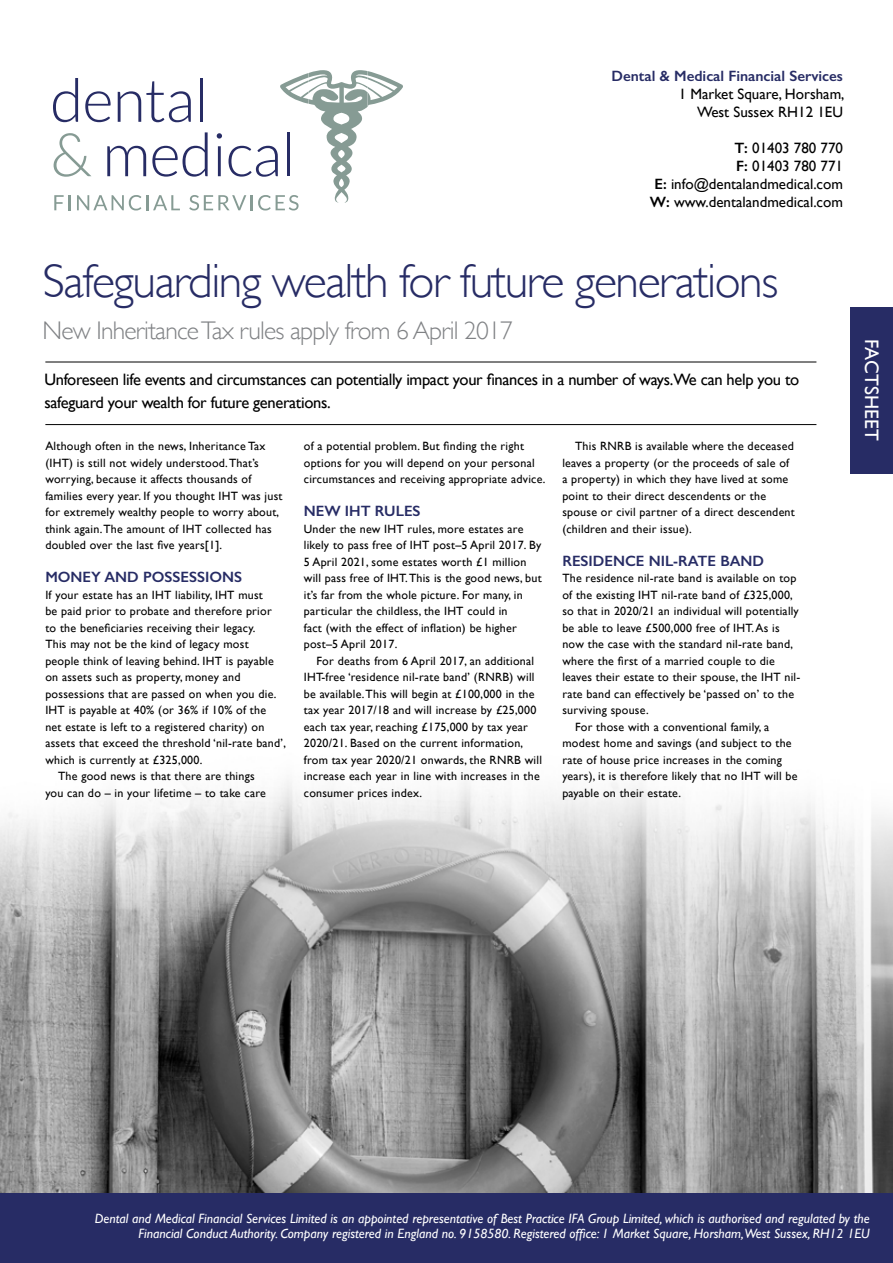
<style>
.page{position:relative;width:893px;height:1263px;background:#fff}
.page>*{position:absolute;margin:0;border:0;box-sizing:border-box;transform-origin:0 0}
.t1{font:300 48px "Gill Sans";letter-spacing:-.03em;color:#272c65}
.t2{font:300 25.5px "Gill Sans";letter-spacing:-.03em;color:#808285}
.t3{font:19.5px "Gill Sans";letter-spacing:.01em;color:#fff}
.t4{font:16.5px/22.5px "Gill Sans";letter-spacing:-.02em;color:#000}
.t5{font:15px/18px "Gill Sans";color:#000;text-align:right}
.t6{font:600 15px "Gill Sans";color:#272c65}
.t7{font:italic 13.5px/15px "Gill Sans";color:#fff;text-align:right}
.t8{font:12px/16.5px "Gill Sans";letter-spacing:.02em;color:#000}
.s1{font-weight:600}
</style>
<div class="page">
<img style="left:0;top:780px;width:893px;height:413px">
<hr style="left:45px;top:424px;width:771px;height:1px;background:#000">
<hr style="left:45px;top:362px;width:771px;height:1px;background:#000">
<div style="left:0;top:1193px;width:893px;height:70px;background:#272c65"></div>
<div style="left:850px;top:307px;width:43px;height:166px;background:#272c65"></div>
<svg style="left:53px;top:70px;width:350px;height:140px"></svg>
<p class="t6" style="left:611px;top:67px;width:233px">Dental &amp; Medical Financial Services</p>
<p class="t5" style="left:679px;top:85px;width:167px">1 Market Square, Horsham,<br>West Sussex RH12 1EU</p>
<p class="t5" style="left:650px;top:139px;width:195px"><span class="s1">T:</span> 01403 780 770<br><span class="s1">F:</span> 01403 780 771<br><span class="s1">E:</span> info@dentalandmedical.com<br><span class="s1">W:</span> www.dentalandmedical.com</p>
<h1 class="t1" style="left:43px;top:254px;width:737px">Safeguarding wealth for future generations</h1>
<h2 class="t2" style="left:43px;top:316px;width:472px">New Inheritance Tax rules apply from 6 April 2017</h2>
<h3 class="t4" style="left:44px;top:368px;width:756px">Unforeseen life events and circumstances can potentially impact your finances in a number of ways.We can help you to safeguard your wealth for future generations.</h3>
<p class="t8" style="left:45px;top:438px;width:239px">Although often in the news, Inheritance Tax (IHT) is still not widely understood. That’s worrying, because it affects thousands of families every year. If you thought IHT was just for extremely wealthy people to worry about, think again. The amount of IHT collected has doubled over the last five years[1].</p>
<p class="t6" style="left:45px;top:568px;width:198px">MONEY AND POSSESSIONS</p>
<p class="t8" style="left:45px;top:586px;width:219px">If your estate has an IHT liability, IHT must</p>
<p class="t8" style="left:45px;top:603px;width:228px">be paid prior to probate and therefore prior</p>
<p class="t8" style="left:45px;top:619px;width:212px">to the beneficiaries receiving their legacy.</p>
<p class="t8" style="left:45px;top:636px;width:205px">This may not be the kind of legacy most</p>
<p class="t8" style="left:45px;top:652px;width:230px">people think of leaving behind. IHT is payable</p>
<p class="t8" style="left:45px;top:669px;width:197px">on assets such as property, money and</p>
<p class="t8" style="left:45px;top:685px;width:233px">possessions that are passed on when you die.</p>
<p class="t8" style="left:45px;top:702px;width:222px">IHT is payable at 40% (or 36% if 10% of the</p>
<p class="t8" style="left:45px;top:718px;width:221px">net estate is left to a registered charity) on</p>
<p class="t8" style="left:45px;top:735px;width:242px">assets that exceed the threshold ‘nil-rate band’,</p>
<p class="t8" style="left:45px;top:751px;width:158px">which is currently at £325,000.</p>
<p class="t8" style="left:58px;top:768px;width:198px">The good news is that there are things</p>
<p class="t8" style="left:45px;top:784px;width:222px">you can do – in your lifetime – to take care</p>
<p class="t8" style="left:304px;top:438px;width:243px">of a potential problem. But finding the right options for you will depend on your personal circumstances and receiving appropriate advice.</p>
<p class="t6" style="left:304px;top:502px;width:118px">NEW IHT RULES</p>
<p class="t8" style="left:304px;top:520px;width:239px">Under the new IHT rules, more estates are likely to pass free of IHT post–5 April 2017. By 5 April 2021, some estates worth £1 million will pass free of IHT. This is the good news, but it’s far from the whole picture. For many, in particular the childless, the IHT could in<br>fact (with the effect of inflation) be higher post–5 April 2017.</p>
<p class="t8" style="left:304px;top:652px;width:240px;text-indent:13px">For deaths from 6 April 2017, an additional IHT-free ‘residence nil-rate band’ (RNRB) will be available. This will begin at £100,000 in the tax year 2017/18 and will increase by £25,000 each tax year, reaching £175,000 by tax year 2020/21. Based on the current information, from tax year 2020/21 onwards, the RNRB will increase each year in line with increases in the consumer prices index.</p>
<p class="t8" style="left:562px;top:438px;width:234px;text-indent:13px">This RNRB is available where the deceased leaves a property (or the proceeds of sale of a property) in which they have lived at some point to their direct descendents or the spouse or civil partner of a direct descendent (children and their issue).</p>
<p class="t6" style="left:562px;top:551px;width:203px">RESIDENCE NIL-RATE BAND</p>
<p class="t8" style="left:562px;top:570px;width:236px">The residence nil-rate band is available on top</p>
<p class="t8" style="left:562px;top:586px;width:232px">of the existing IHT nil-rate band of £325,000,</p>
<p class="t8" style="left:562px;top:603px;width:238px">so that in 2020/21 an individual will potentially</p>
<p class="t8" style="left:562px;top:619px;width:219px">be able to leave £500,000 free of IHT.As is</p>
<p class="t8" style="left:562px;top:636px;width:232px">now the case with the standard nil-rate band,</p>
<p class="t8" style="left:562px;top:652px;width:214px">where the first of a married couple to die</p>
<p class="t8" style="left:562px;top:669px;width:239px">leaves their estate to their spouse, the IHT nil-</p>
<p class="t8" style="left:562px;top:685px;width:233px">rate band can effectively be ‘passed on’ to the</p>
<p class="t8" style="left:562px;top:702px;width:88px">surviving spouse.</p>
<p class="t8" style="left:575px;top:718px;width:196px">For those with a conventional family, a</p>
<p class="t8" style="left:562px;top:735px;width:231px">modest home and savings (and subject to the</p>
<p class="t8" style="left:562px;top:751px;width:221px">rate of house price increases in the coming</p>
<p class="t8" style="left:562px;top:768px;width:237px">years), it is therefore likely that no IHT will be</p>
<p class="t8" style="left:562px;top:784px;width:120px">payable on their estate.</p>
<h3 class="t3" style="left:883px;top:339px;width:104px;rotate:90deg">FACTSHEET</h3>
<p class="t7" style="left:95px;top:1211px;width:777px">Dental and Medical Financial Services Limited is an appointed representative of Best Practice IFA Group Limited, which is authorised and regulated by the<br>Financial Conduct Authority. Company registered in England no. 9158580. Registered office: 1 Market Square, Horsham,West Sussex, RH12 1EU</p>
</div>
